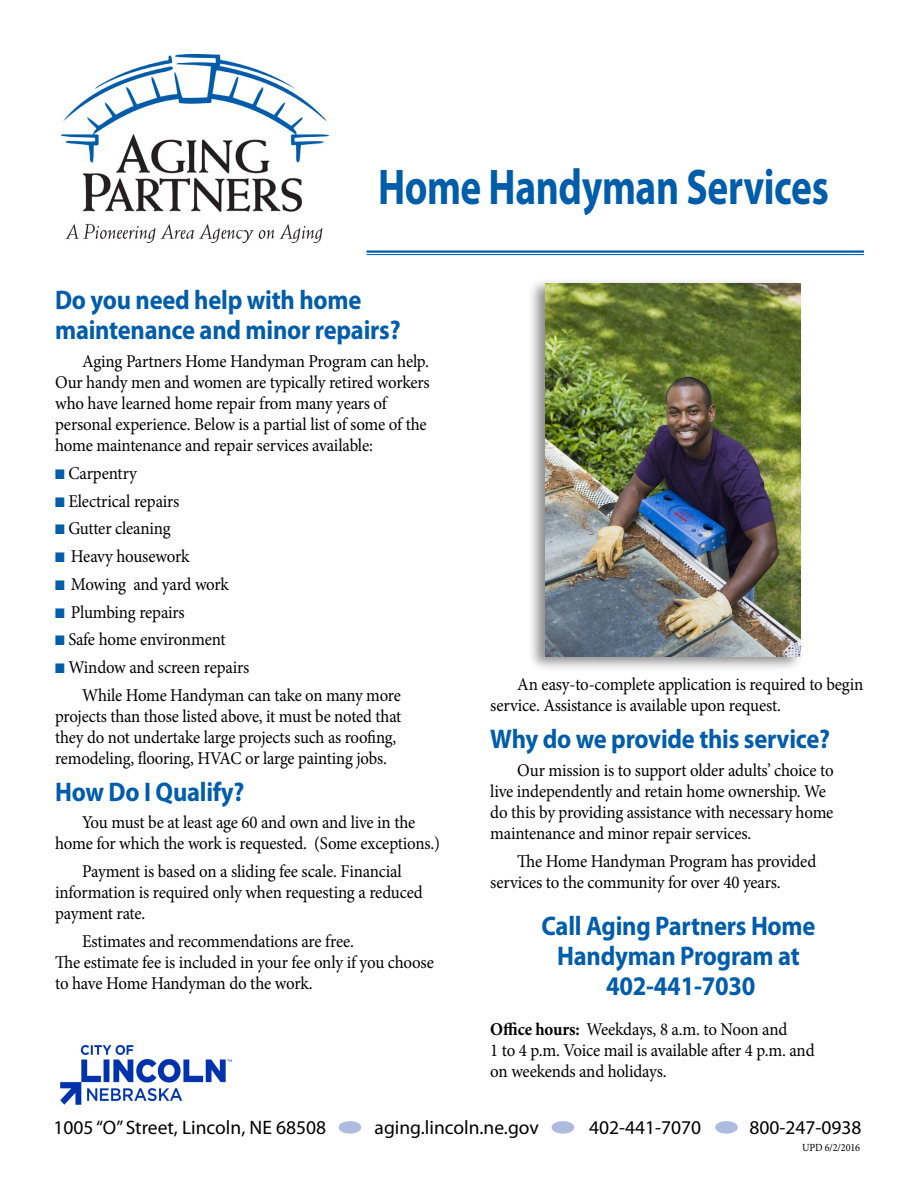
<style>
.page{position:relative;width:918px;height:1188px;background:#fff}
.page>*{position:absolute;margin:0;border:0;box-sizing:border-box;transform-origin:0 0}
.t1{font:700 50.4px "Myriad Pro";letter-spacing:-.01em;color:#005daa;scale:.78 1}
.Sub-head{font:700 27px/30px "Myriad Pro";letter-spacing:-.01em;color:#005daa;scale:.91 1}
.t2{font:19.5px "Myriad Pro";color:#000}
.Body_Text{font:18px/21px "Minion Pro";letter-spacing:-.015em;color:#000;scale:.94 1}
.Body_Text-2{font:18px/21px "Minion Pro";letter-spacing:-.015em;color:#000;scale:.93 1}
.Body_Text-3{font:10.95px "Minion Pro";letter-spacing:-.01em;color:#000;scale:.94 1}
.s1{font-weight:700}
</style>
<div class="page">
<div style="left:340px;top:1122px;width:20px;height:10px;background:#adbbdf;border-radius:50%"></div>
<div style="left:339px;top:1121px;width:22px;height:13px;border:2px solid #adbbdf;border-radius:50%"></div>
<div style="left:553px;top:1122px;width:20px;height:10px;background:#adbbdf;border-radius:50%"></div>
<div style="left:552px;top:1121px;width:22px;height:13px;border:2px solid #adbbdf;border-radius:50%"></div>
<div style="left:716px;top:1122px;width:21px;height:10px;background:#adbbdf;border-radius:50%"></div>
<div style="left:715px;top:1121px;width:23px;height:13px;border:2px solid #adbbdf;border-radius:50%"></div>
<div style="left:527px;top:277px;width:277px;height:396px;background:#000;opacity:.45"></div>
<img style="left:545px;top:283px;width:255px;height:374px">
<img style="left:60px;top:54px;width:270px;height:190px">
<hr style="left:367px;top:250px;width:497px;height:3px;background:#005daa">
<hr style="left:367px;top:254px;width:497px;height:1px;background:#005daa">
<img style="left:60px;top:1044px;width:171px;height:61px">
<p class="t1" style="left:378px;top:154px;width:580px">Home Handyman Services</p>
<p class="Sub-head" style="left:55px;top:284px;width:381px">Do you need help with home maintenance and minor repairs?</p>
<p class="Body_Text" style="left:55px;top:351px;width:400px;text-indent:27px">Aging Partners Home Handyman Program can help.<br>Our handy men and women are typically retired workers who have learned home repair from many years of personal experience. Below is a partial list of some of the home maintenance and repair services available:</p>
<p class="Body_Text" style="left:68px;top:463px;width:75px">Carpentry</p>
<p class="Body_Text" style="left:68px;top:490px;width:120px">Electrical repairs</p>
<p class="Body_Text" style="left:68px;top:518px;width:110px">Gutter cleaning</p>
<p class="Body_Text" style="left:71px;top:546px;width:128px">Heavy housework</p>
<p class="Body_Text" style="left:71px;top:574px;width:170px">Mowing and yard work</p>
<p class="Body_Text" style="left:71px;top:601px;width:123px">Plumbing repairs</p>
<p class="Body_Text" style="left:68px;top:629px;width:169px">Safe home environment</p>
<p class="Body_Text" style="left:68px;top:657px;width:194px">Window and screen repairs</p>
<p class="Body_Text-2" style="left:55px;top:685px;width:374px;text-indent:27px">While Home Handyman can take on many more projects than those listed above, it must be noted that they do not undertake large projects such as roofing, remodeling, flooring, HVAC or large painting jobs.</p>
<p class="Sub-head" style="left:55px;top:776px;width:210px">How Do I Qualify?</p>
<p class="Body_Text" style="left:55px;top:812px;width:411px;text-align:center">You must be at least age 60 and own and live in the<br>home for which the work is requested. (Some exceptions.)</p>
<p class="Body_Text" style="left:55px;top:861px;width:393px;text-indent:27px">Payment is based on a sliding fee scale. Financial information is required only when requesting a reduced payment rate.</p>
<p class="Body_Text" style="left:55px;top:931px;width:404px;text-indent:27px">Estimates and recommendations are free.<br>The estimate fee is included in your fee only if you choose to have Home Handyman do the work.</p>
<p class="Body_Text" style="left:490px;top:674px;width:398px;text-indent:27px">An easy-to-complete application is required to begin service. Assistance is available upon request.</p>
<p class="Sub-head" style="left:490px;top:723px;width:375px">Why do we provide this service?</p>
<p class="Body_Text" style="left:490px;top:760px;width:367px;text-indent:27px">Our mission is to support older adults’ choice to live independently and retain home ownership. We do this by providing assistance with necessary home maintenance and minor repair services.</p>
<p class="Body_Text" style="left:490px;top:850px;width:348px;text-indent:27px">The Home Handyman Program has provided services to the community for over 40 years.</p>
<p class="Sub-head" style="left:542px;top:910px;width:303px;text-align:center">Call Aging Partners Home<br>Handyman Program at<br>402-441-7030</p>
<p class="Body_Text" style="left:490px;top:1018px;width:346px"><span class="s1">Office hours:</span> Weekdays, 8 a.m. to Noon and<br>1 to 4 p.m. Voice mail is available after 4 p.m. and on weekends and holidays.</p>
<p class="t2" style="left:54px;top:1115px;width:274px">1005 “O” Street, Lincoln, NE 68508</p>
<p class="t2" style="left:375px;top:1115px;width:166px">aging.lincoln.ne.gov</p>
<p class="t2" style="left:589px;top:1115px;width:114px">402-441-7070</p>
<p class="t2" style="left:750px;top:1115px;width:114px">800-247-0938</p>
<p class="Body_Text-3" style="left:802px;top:1140px;width:63px">UPD 6/2/2016</p>
</div>
